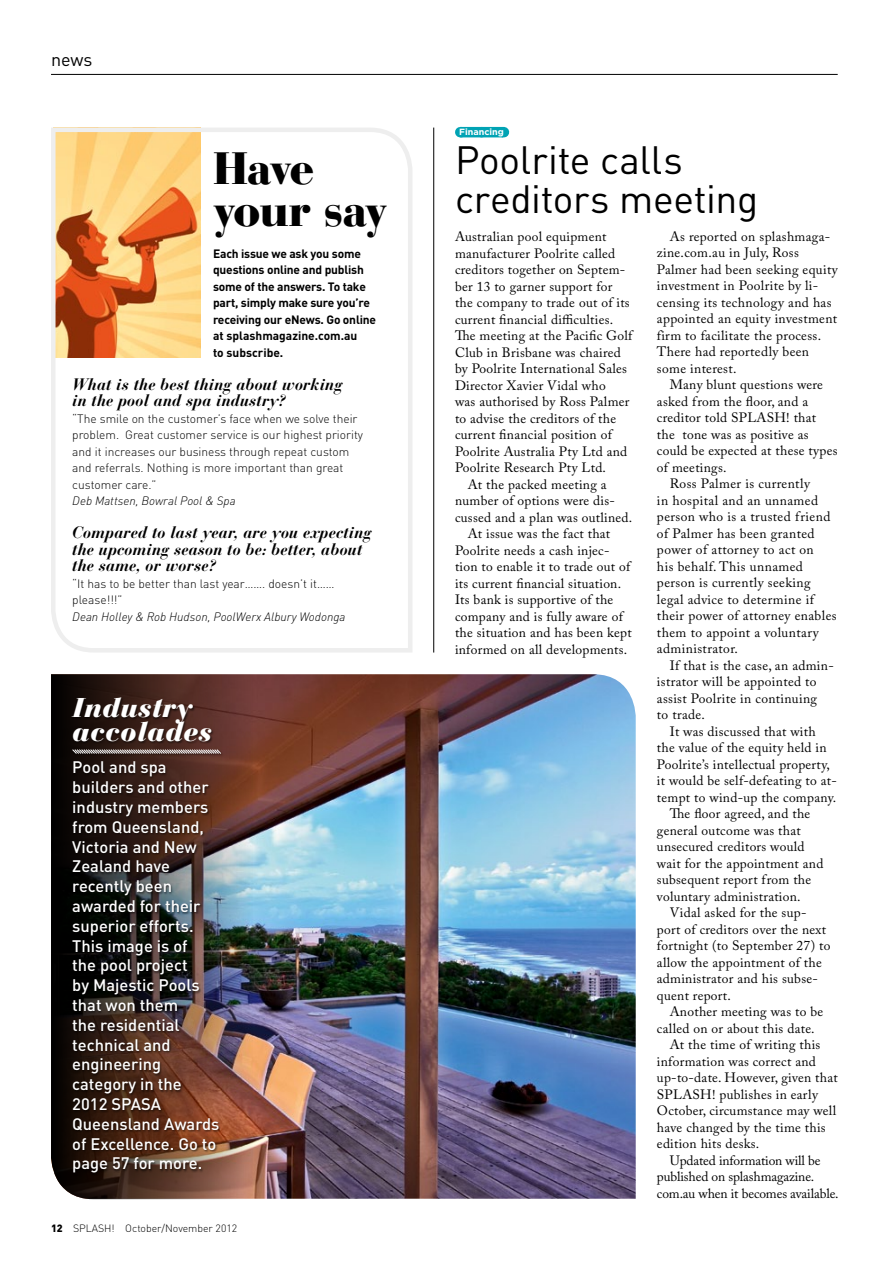
<style>
.page{position:relative;width:893px;height:1263px;background:#fff}
.page>*{position:absolute;margin:0;border:0;box-sizing:border-box;transform-origin:0 0}
.t1{font:900 45px/42px "Bauer Bodoni";letter-spacing:-.045em;color:#000}
.t2{font:39px/39px "DIN";letter-spacing:-.01em;color:#000}
.t3{font:italic 900 27px/24px "Bauer Bodoni";color:#fff}
.t4{font:18px "DIN";color:#000}
.t5{font:500 16.5px/19.8px "DIN";color:#fff}
.t6{font:italic 700 16.5px/16.5px "Bauer Bodoni";color:#000}
.t7{font:13.5px/16.5px "Adobe Caslon Pro";letter-spacing:.02em;color:#000}
.t8{font:13.5px "Adobe Caslon Pro";letter-spacing:-.01em;color:#000}
.t9{font:300 12px/16.5px "DIN";color:#000}
.t10{font:700 12px/16.5px "DIN";letter-spacing:-.015em;color:#000}
.t11{font:italic 300 12px "DIN";color:#000}
.t12{font:300 10.5px "DIN";color:#000}
.t13{font:700 9px "Gotham";color:#fff}
.s1{font-weight:900}
</style>
<div class="page">
<svg style="left:51px;top:127px;width:361px;height:525px"></svg>
<div style="left:460px;top:127px;width:43px;height:10px;background:#00a3b4"></div>
<hr style="left:51px;top:74px;width:787px;height:1px;background:#000">
<img style="left:253px;top:674px;width:383px;height:525px">
<img style="left:51px;top:674px;width:202px;height:525px">
<div style="left:71px;top:696px;width:153px;height:480px;background:#000;opacity:.6"></div>
<svg style="left:71px;top:748px;width:151px;height:7px"></svg>
<hr style="left:433px;top:128px;width:1px;height:524px;background:#000">
<h3 class="t4" style="left:51px;top:48px;width:43px">news</h3>
<h1 class="t1" style="left:213px;top:147px;width:176px">Have your say</h1>
<p class="t10" style="left:213px;top:244px;width:165px">Each issue we ask you some questions online and publish some of the answers. To take part, simply make sure you’re receiving our eNews. Go online at splashmagazine.com.au<br>to subscribe.</p>
<p class="t6" style="left:72px;top:376px;width:272px">What is the best thing about working in the pool and spa industry?</p>
<p class="t9" style="left:72px;top:410px;width:292px">“The smile on the customer’s face when we solve their problem. Great customer service is our highest priority and it increases our business through repeat custom and referrals. Nothing is more important than great customer care.”</p>
<p class="t11" style="left:72px;top:493px;width:165px">Deb Mattsen, Bowral Pool &amp; Spa</p>
<p class="t6" style="left:72px;top:524px;width:301px">Compared to last year, are you expecting the upcoming season to be: better, about the same, or worse?</p>
<p class="t9" style="left:72px;top:575px;width:264px">“It has to be better than last year……. doesn’t it…… please!!!”</p>
<p class="t11" style="left:72px;top:609px;width:275px">Dean Holley &amp; Rob Hudson, PoolWerx Albury Wodonga</p>
<h3 class="t3" style="left:72px;top:695px;width:141px">Industry accolades</h3>
<p class="t5" style="left:72px;top:757px;width:149px">Pool and spa builders and other industry members from Queensland,<br>Victoria and New<br>Zealand have recently been awarded for their superior efforts.<br>This image is of<br>the pool project<br>by Majestic Pools that won them<br>the residential technical and engineering category in the<br>2012 SPASA<br>Queensland Awards of Excellence. Go to page 57 for more.</p>
<p class="t12" style="left:51px;top:1222px;width:188px"><span class="s1">12</span> SPLASH! October/November 2012</p>
<p class="t13" style="left:459px;top:127px;width:46px">Financing</p>
<h2 class="t2" style="left:455px;top:140px;width:305px">Poolrite calls creditors meeting</h2>
<p class="t7" style="left:455px;top:228px;width:153px">Australian pool equipment</p>
<p class="t7" style="left:455px;top:245px;width:162px">manufacturer Poolrite called</p>
<p class="t7" style="left:455px;top:261px;width:172px">creditors together on Septem-</p>
<p class="t7" style="left:455px;top:278px;width:159px">ber 13 to garner support for</p>
<p class="t7" style="left:455px;top:294px;width:176px">the company to trade out of its</p>
<p class="t7" style="left:455px;top:311px;width:160px">current financial difficulties.</p>
<p class="t7" style="left:455px;top:327px;width:179px">The meeting at the Pacific Golf</p>
<p class="t7" style="left:455px;top:344px;width:167px">Club in Brisbane was chaired</p>
<p class="t7" style="left:455px;top:360px;width:174px">by Poolrite International Sales</p>
<p class="t7" style="left:455px;top:377px;width:152px">Director Xavier Vidal who</p>
<p class="t7" style="left:455px;top:393px;width:176px">was authorised by Ross Palmer</p>
<p class="t7" style="left:455px;top:410px;width:163px">to advise the creditors of the</p>
<p class="t7" style="left:455px;top:426px;width:158px">current financial position of</p>
<p class="t7" style="left:455px;top:443px;width:174px">Poolrite Australia Pty Ltd and</p>
<p class="t7" style="left:455px;top:459px;width:153px">Poolrite Research Pty Ltd.</p>
<p class="t7" style="left:468px;top:476px;width:140px">At the packed meeting a</p>
<p class="t7" style="left:455px;top:492px;width:161px">number of options were dis-</p>
<p class="t7" style="left:455px;top:509px;width:179px">cussed and a plan was outlined.</p>
<p class="t7" style="left:468px;top:525px;width:144px">At issue was the fact that</p>
<p class="t7" style="left:455px;top:542px;width:156px">Poolrite needs a cash injec-</p>
<p class="t7" style="left:455px;top:558px;width:177px">tion to enable it to trade out of</p>
<p class="t7" style="left:455px;top:575px;width:168px">its current financial situation.</p>
<p class="t7" style="left:455px;top:591px;width:160px">Its bank is supportive of the</p>
<p class="t7" style="left:455px;top:608px;width:169px">company and is fully aware of</p>
<p class="t7" style="left:455px;top:624px;width:178px">the situation and has been kept</p>
<p class="t7" style="left:455px;top:641px;width:174px">informed on all developments.</p>
<p class="t7" style="left:657px;top:228px;width:182px;text-indent:13px">As reported on splashmaga&shy;zine.com.au in July, Ross<br>Palmer had been seeking equity investment in Poolrite by li&shy;censing its technology and has appointed an equity investment firm to facilitate the process.<br>There had reportedly been some interest.</p>
<p class="t7" style="left:670px;top:377px;width:155px">Many blunt questions were</p>
<p class="t7" style="left:657px;top:393px;width:153px">asked from the floor, and a</p>
<p class="t7" style="left:657px;top:410px;width:161px">creditor told SPLASH! that</p>
<p class="t7" style="left:657px;top:426px;width:153px">the tone was as positive as</p>
<p class="t7" style="left:657px;top:443px;width:182px">could be expected at these types</p>
<p class="t7" style="left:657px;top:459px;width:71px">of meetings.</p>
<p class="t7" style="left:670px;top:475px;width:142px">Ross Palmer is currently</p>
<p class="t7" style="left:657px;top:492px;width:163px">in hospital and an unnamed</p>
<p class="t7" style="left:657px;top:508px;width:175px">person who is a trusted friend</p>
<p class="t7" style="left:657px;top:525px;width:159px">of Palmer has been granted</p>
<p class="t7" style="left:657px;top:541px;width:158px">power of attorney to act on</p>
<p class="t7" style="left:657px;top:558px;width:147px">his behalf. This unnamed</p>
<p class="t7" style="left:657px;top:574px;width:155px">person is currently seeking</p>
<p class="t7" style="left:657px;top:591px;width:158px">legal advice to determine if</p>
<p class="t7" style="left:657px;top:607px;width:181px">their power of attorney enables</p>
<p class="t7" style="left:657px;top:624px;width:163px">them to appoint a voluntary</p>
<p class="t7" style="left:657px;top:640px;width:83px">administrator.</p>
<p class="t7" style="left:670px;top:657px;width:166px">If that is the case, an admin-</p>
<p class="t7" style="left:657px;top:673px;width:161px">istrator will be appointed to</p>
<p class="t7" style="left:657px;top:690px;width:162px">assist Poolrite in continuing</p>
<p class="t7" style="left:657px;top:706px;width:49px">to trade.</p>
<p class="t7" style="left:670px;top:723px;width:147px">It was discussed that with</p>
<p class="t7" style="left:657px;top:739px;width:171px">the value of the equity held in</p>
<p class="t7" style="left:657px;top:756px;width:174px">Poolrite’s intellectual property,</p>
<p class="t7" style="left:657px;top:772px;width:181px">it would be self-defeating to at-</p>
<p class="t7" style="left:657px;top:789px;width:181px">tempt to wind-up the company.</p>
<p class="t7" style="left:670px;top:805px;width:142px">The floor agreed, and the</p>
<p class="t7" style="left:657px;top:822px;width:145px">general outcome was that</p>
<p class="t7" style="left:657px;top:838px;width:149px">unsecured creditors would</p>
<p class="t7" style="left:657px;top:855px;width:168px">wait for the appointment and</p>
<p class="t7" style="left:657px;top:871px;width:156px">subsequent report from the</p>
<p class="t7" style="left:657px;top:888px;width:145px">voluntary administration.</p>
<p class="t7" style="left:670px;top:904px;width:138px">Vidal asked for the sup-</p>
<p class="t7" style="left:657px;top:921px;width:171px">port of creditors over the next</p>
<p class="t7" style="left:657px;top:937px;width:175px">fortnight (to September 27) to</p>
<p class="t7" style="left:657px;top:954px;width:166px">allow the appointment of the</p>
<p class="t7" style="left:657px;top:970px;width:162px">administrator and his subse-</p>
<p class="t7" style="left:657px;top:987px;width:75px">quent report.</p>
<p class="t7" style="left:670px;top:1003px;width:155px">Another meeting was to be</p>
<p class="t7" style="left:657px;top:1020px;width:159px">called on or about this date.</p>
<p class="t7" style="left:670px;top:1036px;width:152px">At the time of writing this</p>
<p class="t7" style="left:657px;top:1053px;width:160px">information was correct and</p>
<p class="t7" style="left:657px;top:1069px;width:182px">up-to-date. However, given that</p>
<p class="t7" style="left:657px;top:1086px;width:162px">SPLASH! publishes in early</p>
<p class="t7" style="left:657px;top:1102px;width:181px">October, circumstance may well</p>
<p class="t7" style="left:657px;top:1119px;width:170px">have changed by the time this</p>
<p class="t7" style="left:657px;top:1135px;width:104px">edition hits desks.</p>
<p class="t8" style="left:670px;top:1152px;width:152px">Updated information will be</p>
<p class="t8" style="left:657px;top:1169px;width:159px">published on splashmagazine.</p>
<p class="t8" style="left:657px;top:1185px;width:183px">com.au when it becomes available.</p>
</div>
